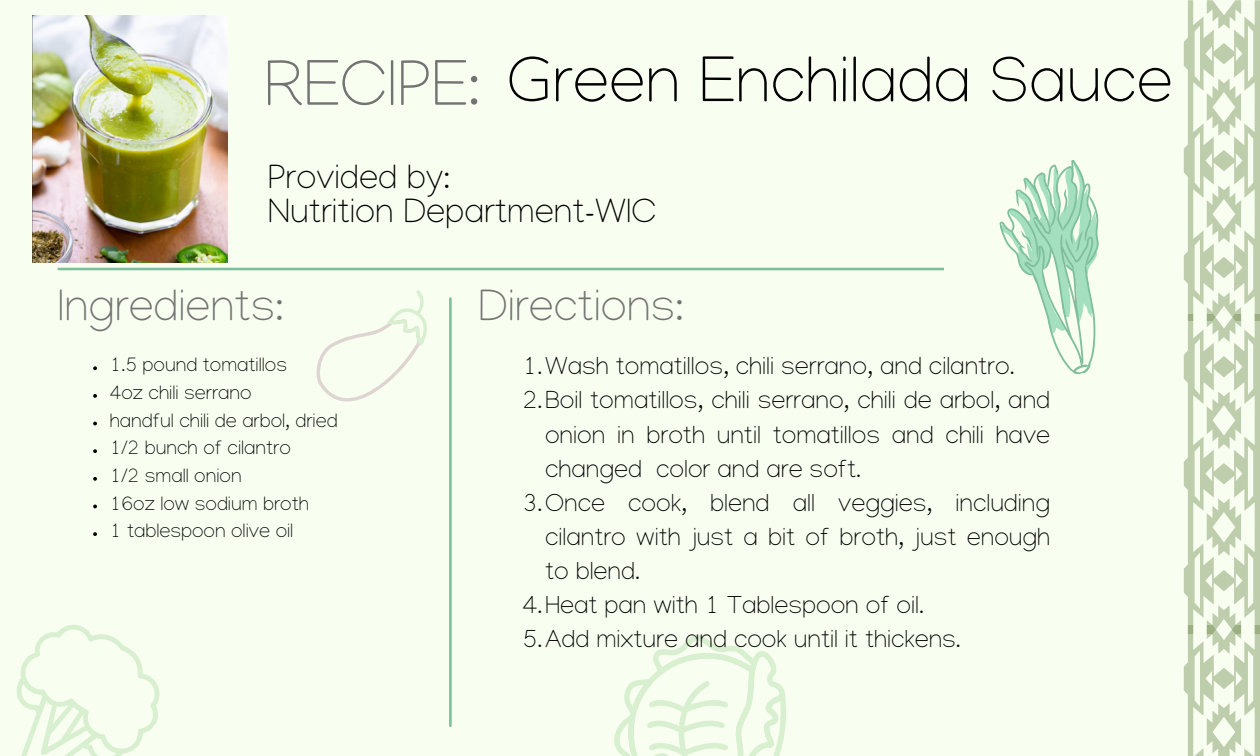
<style>
.page{position:relative;width:1260px;height:756px;background:#f8fef0}
.page>*{position:absolute;margin:0;border:0;box-sizing:border-box;transform-origin:0 0}
.t1{font:100 66.5px "Manjari";color:#000}
.t2{font:100 45.5px "Manjari";color:#737373}
.t3{font:100 35px/34.3px "Manjari";color:#000}
.t4{font:100 25.55px "Manjari";color:#000}
.t5{font:100 19.95px/27.7px "Manjari";color:#000}
.s1{color:#737373}
</style>
<div class="page">
<svg style="left:316px;top:290px;width:111px;height:112px"></svg>
<svg style="left:16px;top:625px;width:144px;height:131px"></svg>
<svg style="left:614px;top:635px;width:172px;height:121px"></svg>
<hr style="left:449px;top:299px;width:3px;height:427px;background:#80bf9e">
<hr style="left:59px;top:268px;width:1014px;height:2px;background:#80bf9e">
<svg style="left:1184px;top:1px;width:76px;height:755px"></svg>
<div style="left:944px;top:224px;width:130px;height:113px;background:#f8fef0"></div>
<svg style="left:999px;top:160px;width:100px;height:214px"></svg>
<img style="left:33px;top:16px;width:194px;height:246px">
<svg style="left:93px;top:366px;width:4px;height:4px"></svg>
<svg style="left:93px;top:394px;width:4px;height:4px"></svg>
<svg style="left:93px;top:422px;width:4px;height:3px"></svg>
<svg style="left:93px;top:449px;width:4px;height:4px"></svg>
<svg style="left:93px;top:477px;width:4px;height:4px"></svg>
<svg style="left:93px;top:505px;width:4px;height:3px"></svg>
<svg style="left:93px;top:532px;width:4px;height:4px"></svg>
<h1 class="t1" style="left:264px;top:56px;width:910px"><span class="s1">RECIPE:</span> Green Enchilada Sauce</h1>
<h3 class="t3" style="left:268px;top:166px;width:390px">Provided by:<br>Nutrition Department-WIC</h3>
<h2 class="t2" style="left:57px;top:289px;width:228px">Ingredients:</h2>
<h2 class="t2" style="left:478px;top:289px;width:207px">Directions:</h2>
<p class="t5" style="left:110px;top:355px;width:229px">1.5 pound tomatillos<br>4oz chili serrano<br>handful chili de arbol, dried<br>1/2 bunch of cilantro<br>1/2 small onion<br>16oz low sodium broth<br>1 tablespoon olive oil</p>
<p class="t4" style="left:523px;top:357px;width:494px">1.Wash tomatillos, chili serrano, and cilantro.</p>
<p class="t4" style="left:523px;top:391px;width:529px">2.Boil tomatillos, chili serrano, chili de arbol, and</p>
<p class="t4" style="left:545px;top:425px;width:507px">onion in broth until tomatillos and chili have</p>
<p class="t4" style="left:545px;top:459px;width:317px">changed color and are soft.</p>
<p class="t4" style="left:523px;top:493px;width:529px">3.Once cook, blend all veggies, including</p>
<p class="t4" style="left:545px;top:527px;width:507px">cilantro with just a bit of broth, just enough</p>
<p class="t4" style="left:545px;top:562px;width:96px">to blend.</p>
<p class="t4" style="left:523px;top:596px;width:403px">4.Heat pan with 1 Tablespoon of oil.</p>
<p class="t4" style="left:523px;top:630px;width:440px">5.Add mixture and cook until it thickens.</p>
</div>
